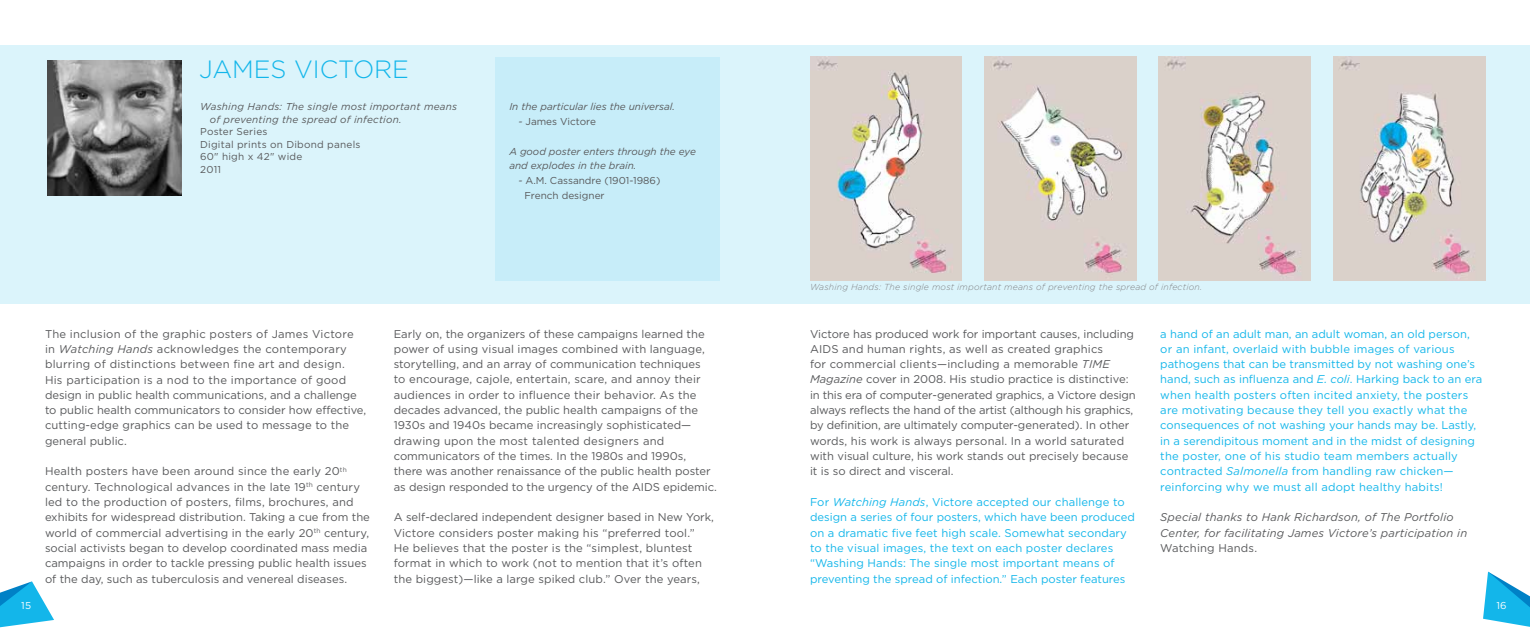
<style>
.page{position:relative;width:1530px;height:630px;background:#fff}
.page>*{position:absolute;margin:0;border:0;box-sizing:border-box;transform-origin:0 0}
.t1{font:300 25px "Gotham";color:#13b6ea}
.t2{font:11.25px/15.2px "Gotham";color:#58595b}
.t3{font:11.25px/15.2px "Gotham";color:#13b6ea}
.t4{font:italic 11.25px/15.2px "Gotham";letter-spacing:.015em;color:#58595b}
.t5{font:10px/12.5px "Gotham";letter-spacing:.015em;color:#58595b}
.t6{font:italic 10px/13.8px "Gotham";color:#58595b}
.t7{font:italic 10px/12.5px "Gotham";letter-spacing:.02em;color:#58595b}
.t8{font:10px "Gotham";color:#fff}
.t9{font:italic 300 8.75px "Gotham";letter-spacing:.02em;color:#808285}
.s1{font-style:italic}
</style>
<div class="page">
<svg style="left:1483px;top:572px;width:47px;height:55px"></svg>
<svg style="left:0;top:581px;width:54px;height:46px"></svg>
<div style="left:0;top:45px;width:1530px;height:259px;background:#dbf4fb"></div>
<div style="left:496px;top:58px;width:224px;height:223px;background:#c7edf9"></div>
<img style="left:810px;top:57px;width:152px;height:224px">
<img style="left:984px;top:57px;width:152px;height:224px">
<img style="left:1159px;top:57px;width:152px;height:224px">
<img style="left:1333px;top:57px;width:152px;height:224px">
<img style="left:48px;top:60px;width:134px;height:135px">
<h1 class="t1" style="left:199px;top:56px;width:211px">JAMES VICTORE</h1>
<p class="t7" style="left:210px;top:100px;width:249px;text-indent:-10px">Washing Hands: The single most important means of preventing the spread of infection.</p>
<p class="t5" style="left:200px;top:125px;width:162px">Poster Series<br>Digital prints on Dibond panels<br>60" high x 42" wide<br>2011</p>
<p class="t6" style="left:509px;top:100px;width:167px">In the particular lies the universal.</p>
<p class="t5" style="left:518px;top:115px;width:79px"><span class="s1">-</span> James Victore</p>
<p class="t6" style="left:509px;top:145px;width:188px">A good poster enters through the eye and explodes in the brain.</p>
<p class="t5" style="left:524px;top:173px;width:137px;line-height:15px;text-indent:-6px"><span class="s1">-</span> A.M. Cassandre (1901-1986)<br>French designer</p>
<p class="t2" style="left:45px;top:326px;width:323px">The inclusion of the graphic posters of James Victore in <span class="s1">Watching Hands</span> acknowledges the contemporary blurring of distinctions between fine art and design.<br>His participation is a nod to the importance of good design in public health communications, and a challenge to public health communicators to consider how effective, cutting-edge graphics can be used to message to the general public.</p>
<p class="t2" style="left:45px;top:464px;width:326px">Health posters have been around since the early 20<sup>th </sup>century. Technological advances in the late 19<sup>th</sup> century led to the production of posters, films, brochures, and exhibits for widespread distribution. Taking a cue from the world of commercial advertising in the early 20<sup>th</sup> century, social activists began to develop coordinated mass media campaigns in order to tackle pressing public health issues of the day, such as tuberculosis and venereal diseases.</p>
<p class="t2" style="left:394px;top:326px;width:325px">Early on, the organizers of these campaigns learned the power of using visual images combined with language, storytelling, and an array of communication techniques<br>to encourage, cajole, entertain, scare, and annoy their audiences in order to influence their behavior. As the decades advanced, the public health campaigns of the 1930s and 1940s became increasingly sophisticated— drawing upon the most talented designers and communicators of the times. In the 1980s and 1990s, there was another renaissance of the public health poster as design responded to the urgency of the AIDS epidemic.</p>
<p class="t2" style="left:394px;top:509px;width:322px">A self-declared independent designer based in New York, Victore considers poster making his “preferred tool.”<br>He believes that the poster is the “simplest, bluntest format in which to work (not to mention that it’s often the biggest)—like a large spiked club.” Over the years,</p>
<p class="t9" style="left:810px;top:283px;width:394px">Washing Hands: The single most important means of preventing the spread of infection.</p>
<p class="t2" style="left:810px;top:326px;width:327px">Victore has produced work for important causes, including AIDS and human rights, as well as created graphics<br>for commercial clients—including a memorable <span class="s1">TIME Magazine</span> cover in 2008. His studio practice is distinctive: in this era of computer-generated graphics, a Victore design always reflects the hand of the artist (although his graphics, by definition, are ultimately computer-generated). In other words, his work is always personal. In a world saturated with visual culture, his work stands out precisely because it is so direct and visceral.</p>
<p class="t3" style="left:810px;top:494px;width:326px">For <span class="s1">Watching Hands</span>, Victore accepted our challenge to design a series of four posters, which have been produced on a dramatic five feet high scale. Somewhat secondary to the visual images, the text on each poster declares “Washing Hands: The single most important means of preventing the spread of infection.” Each poster features</p>
<p class="t3" style="left:1160px;top:326px;width:323px">a hand of an adult man, an adult woman, an old person, or an infant, overlaid with bubble images of various pathogens that can be transmitted by not washing one’s hand, such as influenza and <span class="s1">E. coli</span>. Harking back to an era when health posters often incited anxiety, the posters are motivating because they tell you exactly what the consequences of not washing your hands may be. Lastly, in a serendipitous moment and in the midst of designing the poster, one of his studio team members actually contracted <span class="s1">Salmonella</span> from handling raw chicken— reinforcing why we must all adopt healthy habits!</p>
<p class="t4" style="left:1160px;top:510px;width:308px">Special thanks to Hank Richardson, of The Portfolio<br>Center, for facilitating James Victore’s participation in</p>
<p class="t2" style="left:1160px;top:540px;width:98px">Watching Hands.</p>
<p class="t8" style="left:21px;top:600px;width:11px">15</p>
<p class="t8" style="left:1497px;top:600px;width:12px">16</p>
</div>
